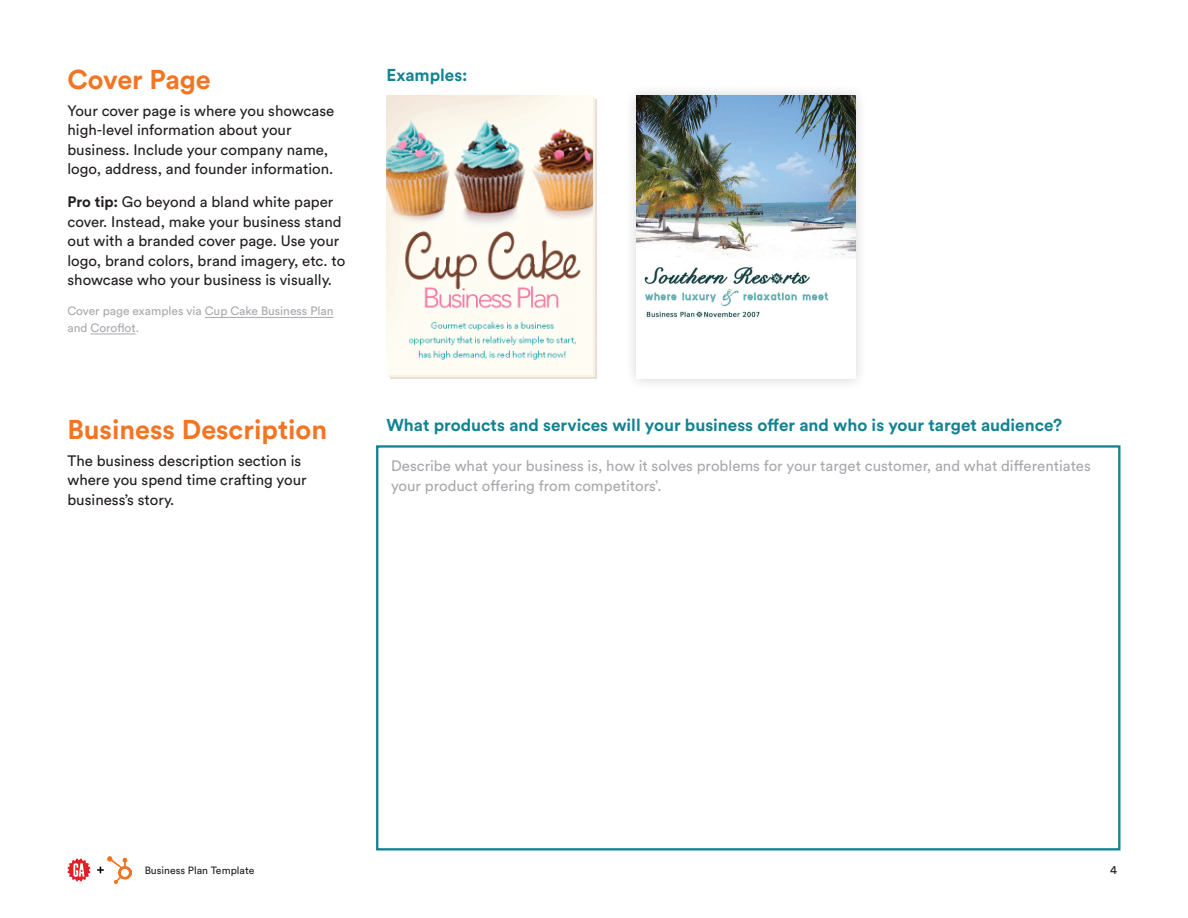
<style>
.page{position:relative;width:1188px;height:918px;background:#fff}
.page>*{position:absolute;margin:0;border:0;box-sizing:border-box;transform-origin:0 0}
.t1{font:700 27px "Circular Std";color:#f47521}
.t2{font:700 17.1px "Circular Std";color:#138391}
.t3{font:15px/19.5px "Circular Std";color:#231f20}
.t4{font:15px/19.5px "Circular Std";color:#a8a9ad}
.t5{font:12px/16.5px "Circular Std";color:#a8a9ad}
.t6{font:12px "Circular Std";color:#231f20}
.t7{font:10.5px "Circular Std";color:#231f20}
.s1{font-weight:700}
</style>
<div class="page">
<svg style="left:68px;top:859px;width:22px;height:22px"></svg>
<svg style="left:97px;top:867px;width:7px;height:6px"></svg>
<img style="left:108px;top:857px;width:23px;height:26px">
<hr style="left:205px;top:317px;width:129px;height:1px;background:#a8a9ad">
<hr style="left:91px;top:333px;width:45px;height:1px;background:#a8a9ad">
<div style="left:376px;top:445px;width:745px;height:405px;background:#fff;border:2px solid #138391"></div>
<img style="left:386px;top:95px;width:211px;height:284px">
<div style="left:624px;top:83px;width:244px;height:308px;background:#231f20;opacity:.2"></div>
<img style="left:636px;top:95px;width:220px;height:223px">
<h1 class="t1" style="left:68px;top:62px;width:145px">Cover Page</h1>
<p class="t3" style="left:68px;top:100px;width:268px">Your cover page is where you showcase high-level information about your business. Include your company name, logo, address, and founder information.</p>
<p class="t3" style="left:68px;top:192px;width:279px"><span class="s1">Pro tip:</span> Go beyond a bland white paper cover. Instead, make your business stand out with a branded cover page. Use your logo, brand colors, brand imagery, etc. to showcase who your business is visually.</p>
<p class="t5" style="left:68px;top:302px;width:268px">Cover page examples via Cup Cake Business Plan and Coroflot.</p>
<h1 class="t1" style="left:68px;top:412px;width:261px">Business Description</h1>
<p class="t3" style="left:68px;top:450px;width:241px">The business description section is where you spend time crafting your business’s story.</p>
<p class="t2" style="left:386px;top:64px;width:83px">Examples:</p>
<p class="t2" style="left:386px;top:414px;width:677px">What products and services will your business offer and who is your target audience?</p>
<p class="t4" style="left:391px;top:456px;width:701px">Describe what your business is, how it solves problems for your target customer, and what differentiates your product offering from competitors’.</p>
<p class="t7" style="left:145px;top:864px;width:111px">Business Plan Template</p>
<p class="t6" style="left:1110px;top:862px;width:8px">4</p>
</div>
